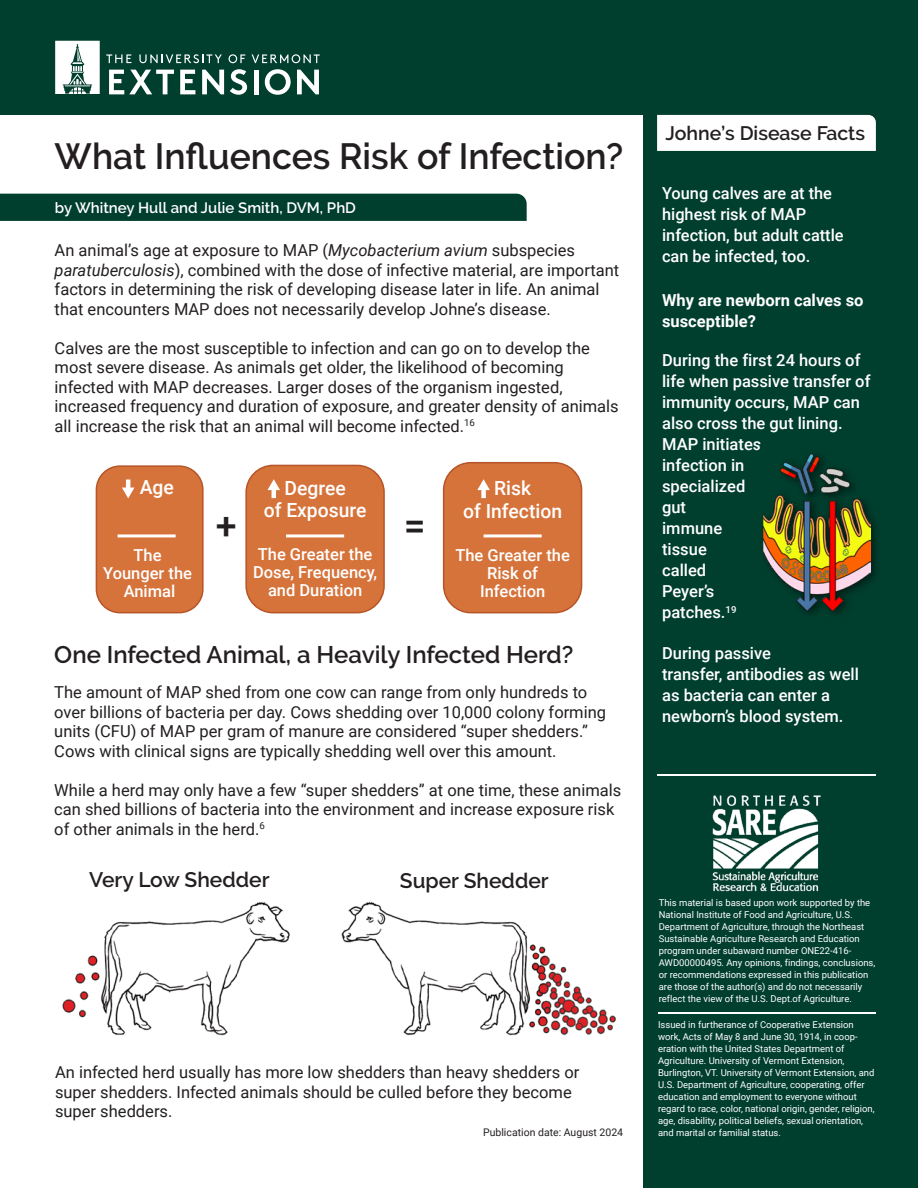
<style>
.page{position:relative;width:918px;height:1188px;background:#fff}
.page>*{position:absolute;margin:0;border:0;box-sizing:border-box;transform-origin:0 0}
.t1{font:500 39px "Roboto";color:#231f20}
.t2{font:500 37.5px "Roboto";color:#231f20}
.t3{font:600 36.3px "Raleway";color:#231f20}
.t4{font:600 24px "Raleway";color:#231f20}
.t5{font:600 21px "Raleway";color:#231f20}
.t6{font:500 19.5px/22.5px "Roboto";color:#fff;text-align:center}
.t7{font:600 19.5px "Raleway";color:#231f20}
.t8{font:16.5px/19.5px "Roboto";color:#231f20}
.t9{font:500 16.5px/21px "Roboto";color:#fff;text-align:center}
.t10{font:700 16.5px/21px "Roboto";color:#fff}
.t11{font:600 15px "Raleway";color:#fff}
.t12{font:10.5px "Roboto";color:#231f20}
.t13{font:9.45px/12px "Roboto";color:#fff}
.s1{font-style:italic}
</style>
<div class="page">
<div style="left:0;top:0;width:650px;height:115px;background:#003e2d"></div>
<div style="left:0;top:194px;width:527px;height:27px;background:#003e2d"></div>
<svg style="left:109px;top:70px;width:65px;height:24px"></svg>
<svg style="left:180px;top:70px;width:15px;height:24px"></svg>
<svg style="left:202px;top:70px;width:22px;height:24px"></svg>
<svg style="left:230px;top:69px;width:17px;height:26px"></svg>
<hr style="left:254px;top:70px;width:4px;height:24px;background:#fff">
<svg style="left:265px;top:69px;width:26px;height:26px"></svg>
<svg style="left:297px;top:70px;width:22px;height:24px"></svg>
<svg style="left:106px;top:54px;width:25px;height:9px"></svg>
<svg style="left:229px;top:54px;width:16px;height:9px"></svg>
<svg style="left:139px;top:54px;width:83px;height:9px"></svg>
<svg style="left:252px;top:54px;width:68px;height:9px"></svg>
<svg style="left:55px;top:41px;width:45px;height:53px;background:#d1dcd9"></svg>
<div style="left:246px;top:465px;width:138px;height:148px;background:#d6733b;border-radius:27px"></div>
<div style="left:245px;top:465px;width:140px;height:148px;border:2px solid #b65527;border-radius:27px"></div>
<div style="left:96px;top:466px;width:107px;height:147px;background:#d6733b;border-radius:24px"></div>
<div style="left:96px;top:465px;width:108px;height:148px;border:2px solid #b65527;border-radius:24px"></div>
<svg style="left:122px;top:480px;width:12px;height:18px"></svg>
<hr style="left:272px;top:488px;width:4px;height:10px;background:#fff">
<svg style="left:267px;top:479px;width:13px;height:11px"></svg>
<hr style="left:286px;top:534px;width:58px;height:3px;background:#fff">
<hr style="left:118px;top:534px;width:58px;height:3px;background:#fff">
<img style="left:62px;top:901px;width:554px;height:135px">
<div style="left:444px;top:463px;width:138px;height:150px;background:#d6733b;border-radius:27px"></div>
<div style="left:443px;top:462px;width:139px;height:151px;border:2px solid #b65527;border-radius:27px"></div>
<div style="left:481px;top:488px;width:5px;height:10px;background:#fff"></div>
<svg style="left:477px;top:479px;width:13px;height:11px"></svg>
<hr style="left:484px;top:534px;width:58px;height:3px;background:#fff">
<div style="left:644px;top:0;width:274px;height:1188px;background:#003e2d"></div>
<div style="left:657px;top:115px;width:219px;height:36px;background:#fff"></div>
<hr style="left:658px;top:1012px;width:218px;height:2px;background:#fff">
<img style="left:712px;top:795px;width:109px;height:97px">
<hr style="left:658px;top:775px;width:218px;height:1px;background:#fff">
<img style="left:763px;top:453px;width:108px;height:161px">
<h1 class="t3" style="left:55px;top:136px;width:570px">What Influences Risk of Infection?</h1>
<h2 class="t11" style="left:55px;top:199px;width:303px">by Whitney Hull and Julie Smith, DVM, PhD</h2>
<p class="t8" style="left:55px;top:240px;width:566px">An animal’s age at exposure to MAP (<span class="s1">Mycobacterium avium</span> subspecies <span class="s1">paratuberculosis</span>), combined with the dose of infective material, are important factors in determining the risk of developing disease later in life. An animal that encounters MAP does not necessarily develop Johne’s disease.</p>
<p class="t8" style="left:55px;top:337px;width:566px">Calves are the most susceptible to infection and can go on to develop the most severe disease. As animals get older, the likelihood of becoming infected with MAP decreases. Larger doses of the organism ingested, increased frequency and duration of exposure, and greater density of animals all increase the risk that an animal will become infected.<sup>16</sup></p>
<p class="t6" style="left:140px;top:475px;width:36px">Age</p>
<p class="t9" style="left:103px;top:546px;width:90px;line-height:18px">The<br>Younger the<br>Animal</p>
<p class="t6" style="left:264px;top:476px;width:104px">Degree<br>of Exposure</p>
<p class="t2" style="left:216px;top:500px;width:22px">+</p>
<p class="t1" style="left:404px;top:498px;width:23px">=</p>
<p class="t9" style="left:253px;top:545px;width:126px;line-height:18px">The Greater the<br>Dose, Frequency, and Duration</p>
<p class="t6" style="left:463px;top:476px;width:100px">Risk<br>of Infection</p>
<p class="t9" style="left:455px;top:545px;width:116px;line-height:18px">The Greater the<br>Risk of<br>Infection</p>
<h2 class="t4" style="left:54px;top:640px;width:521px">One Infected Animal, a Heavily Infected Herd?</h2>
<p class="t8" style="left:54px;top:682px;width:553px">The amount of MAP shed from one cow can range from only hundreds to over billions of bacteria per day. Cows shedding over 10,000 colony forming units (CFU) of MAP per gram of manure are considered “super shedders.” Cows with clinical signs are typically shedding well over this amount.</p>
<p class="t8" style="left:54px;top:780px;width:568px">While a herd may only have a few “super shedders” at one time, these animals can shed billions of bacteria into the environment and increase exposure risk of other animals in the herd.<sup>6</sup></p>
<p class="t5" style="left:89px;top:868px;width:182px">Very Low Shedder</p>
<p class="t5" style="left:400px;top:868px;width:150px">Super Shedder</p>
<p class="t8" style="left:55px;top:1062px;width:526px">An infected herd usually has more low shedders than heavy shedders or super shedders. Infected animals should be culled before they become super shedders.</p>
<p class="t12" style="left:483px;top:1125px;width:142px">Publication date: August 2024</p>
<h3 class="t7" style="left:665px;top:122px;width:201px">Johne’s Disease Facts</h3>
<p class="t9" style="left:662px;top:182px;width:183px;text-align:left">Young calves are at the highest risk of MAP infection, but adult cattle can be infected, too.</p>
<h2 class="t10" style="left:662px;top:289px;width:203px">Why are newborn calves so susceptible?</h2>
<p class="t9" style="left:662px;top:349px;width:210px;text-align:left">During the first 24 hours of life when passive transfer of immunity occurs, MAP can also cross the gut lining.<br>MAP initiates<br>infection in<br>specialized<br>gut<br>immune<br>tissue<br>called<br>Peyer’s<br>patches.<sup>19</sup></p>
<p class="t9" style="left:662px;top:642px;width:198px;text-align:left">During passive<br>transfer, antibodies as well as bacteria can enter a newborn’s blood system.</p>
<p class="t13" style="left:659px;top:897px;width:218px">This material is based upon work supported by the National Institute of Food and Agriculture, U.S.<br>Department of Agriculture, through the Northeast Sustainable Agriculture Research and Education program under subaward number ONE22-416- AWD00000495. Any opinions, findings, conclusions, or recommendations expressed in this publication are those of the author(s) and do not necessarily reflect the view of the U.S. Dept.of Agriculture.</p>
<p class="t13" style="left:658px;top:1018px;width:218px">Issued in furtherance of Cooperative Extension work, Acts of May 8 and June 30, 1914, in coop&shy;eration with the United States Department of Agriculture. University of Vermont Extension, Burlington, VT. University of Vermont Extension, and U.S. Department of Agriculture, cooperating, offer education and employment to everyone without regard to race, color, national origin, gender, religion, age, disability, political beliefs, sexual orientation, and marital or familial status.</p>
</div>
